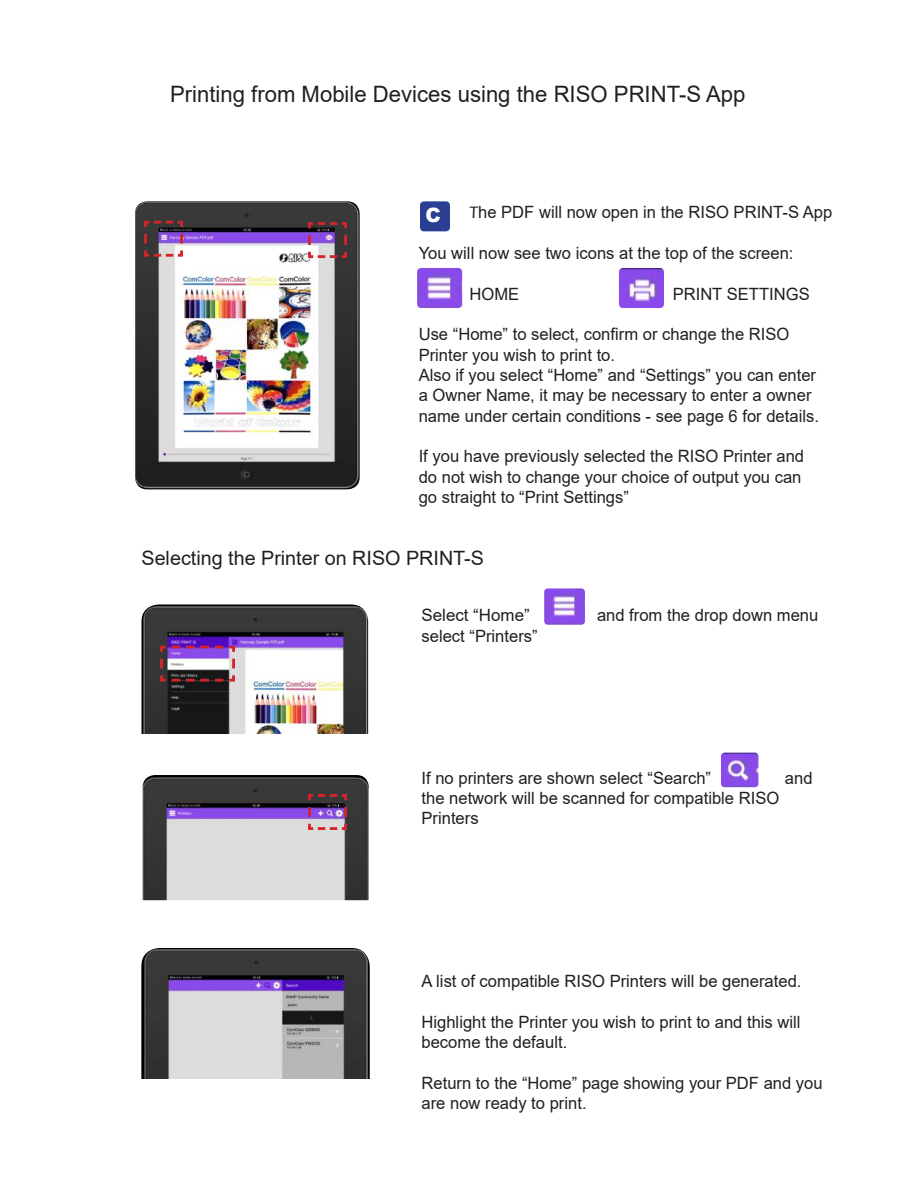
<style>
.page{position:relative;width:918px;height:1188px;background:#fff}
.page>*{position:absolute;margin:0;border:0;box-sizing:border-box;transform-origin:0 0}
.t1{font:22.65px "Arial";color:#241f1f}
.t2{font:19.8px "Arial";color:#241f1f}
.t3{font:900 19.8px "Arial";color:#fff}
.t4{font:16.95px/20.2px "Arial";color:#241f1f}
.s1{font-family:"Eras ITC";font-weight:500}
</style>
<div class="page">
<img style="left:135px;top:201px;width:225px;height:288px">
<div style="left:420px;top:201px;width:30px;height:30px;background:#2a3f91;border-radius:4px"></div>
<img style="left:417px;top:268px;width:45px;height:40px">
<img style="left:619px;top:268px;width:45px;height:40px">
<img style="left:141px;top:604px;width:227px;height:130px">
<img style="left:143px;top:775px;width:226px;height:125px">
<img style="left:141px;top:948px;width:229px;height:131px">
<img style="left:544px;top:588px;width:41px;height:37px">
<img style="left:721px;top:753px;width:37px;height:34px">
<svg style="left:307px;top:221px;width:41px;height:38px;background:#86617b"></svg>
<svg style="left:143px;top:219px;width:41px;height:39px;background:#7e5c71"></svg>
<svg style="left:307px;top:793px;width:41px;height:38px;background:#8a6383"></svg>
<svg style="left:159px;top:644px;width:77px;height:39px"></svg>
<h1 class="t1" style="left:170px;top:78px;width:577px">Printing from Mobile Devices using the RISO PRINT-S App</h1>
<p class="t4" style="left:470px;top:202px;width:364px"><span class="s1">T</span>he PDF will now open in the RISO PRINT-S App</p>
<p class="t4" style="left:419px;top:243px;width:376px">You will now see two icons at the top of the screen:</p>
<p class="t4" style="left:470px;top:283px;width:51px">HOME</p>
<p class="t4" style="left:673px;top:283px;width:139px">PRINT SETTINGS</p>
<p class="t4" style="left:419px;top:324px;width:402px">Use “Home” to select, confirm or change the RISO Printer you wish to print to.<br>Also if you select “Home” and “Settings” you can enter a Owner Name, it may be necessary to enter a owner name under certain conditions - see page 6 for details.</p>
<p class="t4" style="left:419px;top:446px;width:387px">If you have previously selected the RISO Printer and do not wish to change your choice of output you can go straight to “Print Settings”</p>
<p class="t3" style="left:425px;top:201px;width:17px">C</p>
<p class="t2" style="left:141px;top:544px;width:344px">Selecting the Printer on RISO PRINT-S</p>
<p class="t4" style="left:422px;top:605px;width:110px">Select “Home”</p>
<p class="t4" style="left:597px;top:605px;width:223px">and from the drop down menu</p>
<p class="t4" style="left:422px;top:625px;width:118px">select “Printers”</p>
<p class="t4" style="left:422px;top:768px;width:291px">If no printers are shown select “Search”</p>
<p class="t4" style="left:785px;top:768px;width:29px">and</p>
<p class="t4" style="left:422px;top:788px;width:359px">the network will be scanned for compatible RISO<br>Printers</p>
<p class="t4" style="left:422px;top:971px;width:381px">A list of compatible RISO Printers will be generated.</p>
<p class="t4" style="left:422px;top:1011px;width:381px">Highlight the Printer you wish to print to and this will become the default.</p>
<p class="t4" style="left:422px;top:1072px;width:403px">Return to the “Home” page showing your PDF and you are now ready to print.</p>
</div>
